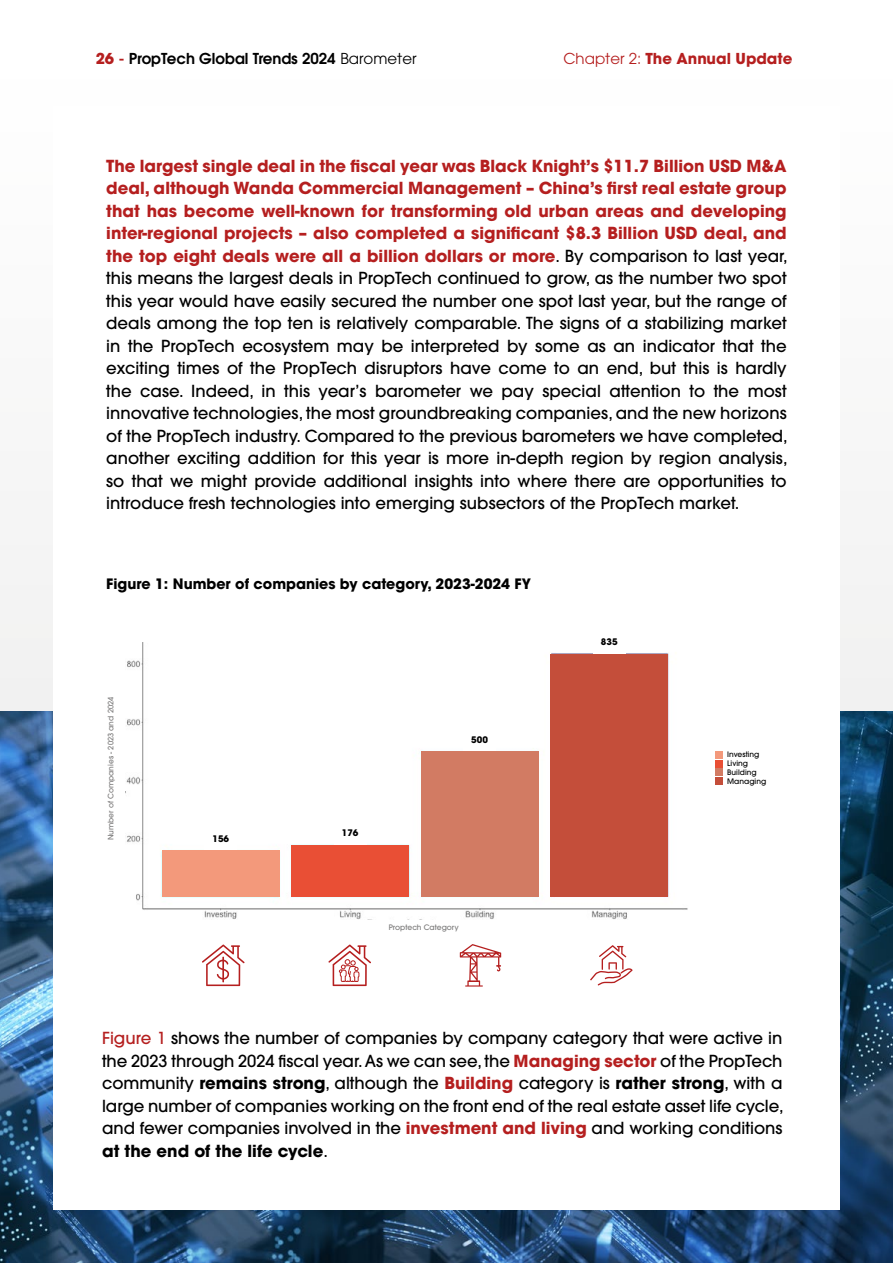
<style>
.page{position:relative;width:893px;height:1263px;background:#fff}
.page>*{position:absolute;margin:0;border:0;box-sizing:border-box;transform-origin:0 0}
.Texte{font:500 16.5px/22.5px "ITC Avant Garde Pro";color:#000;text-align:justify}
.t1{font:600 15px "ITC Avant Garde Pro";color:#000}
.t2{font:700 15px "ITC Avant Garde Pro";color:#b51f1f}
.Figure{font:700 14.25px "ITC Avant Garde Pro";color:#000}
.légende_marge{font:700 9px "ITC Avant Garde Pro";color:#000}
.graph_legende{font:500 7.5px "ITC Avant Garde Pro";color:#000}
.légende_marge-2{font:500 7.5px "ITC Avant Garde Pro";color:#7c7b7b}
.graph_x_y{font:500 7.5px "ITC Avant Garde Pro";color:#7c7b7b}
.s1{font-weight:700;color:#b51f1f}
.s2{color:#b51f1f}
.s3{font-weight:400}
.s4{font-weight:700}
</style>
<div class="page">
<img style="left:0;top:710px;width:893px;height:553px">
<div style="left:53px;top:106px;width:787px;height:1104px;background:#fff"></div>
<svg style="left:328px;top:944px;width:43px;height:42px"></svg>
<svg style="left:202px;top:944px;width:42px;height:42px"></svg>
<svg style="left:460px;top:944px;width:41px;height:42px"></svg>
<svg style="left:590px;top:945px;width:42px;height:40px"></svg>
<img style="left:126px;top:642px;width:562px;height:277px">
<div style="left:204px;top:831px;width:33px;height:19px;background:#fff"></div>
<div style="left:334px;top:826px;width:33px;height:19px;background:#fff"></div>
<div style="left:463px;top:732px;width:33px;height:19px;background:#fff"></div>
<div style="left:593px;top:635px;width:33px;height:19px;background:#fff"></div>
<div style="left:715px;top:751px;width:8px;height:8px;background:#f3997b"></div>
<div style="left:715px;top:760px;width:8px;height:7px;background:#e94f35"></div>
<div style="left:715px;top:768px;width:8px;height:8px;background:#d27b63"></div>
<div style="left:715px;top:777px;width:8px;height:8px;background:#c44e3a"></div>
<div style="left:162px;top:850px;width:118px;height:47px;background:#f3997b"></div>
<div style="left:291px;top:845px;width:118px;height:52px;background:#e94f35"></div>
<div style="left:421px;top:751px;width:117px;height:146px;background:#d27b63"></div>
<div style="left:550px;top:654px;width:118px;height:243px;background:#c44e3a"></div>
<p class="t1" style="left:96px;top:49px;width:322px"><span class="s1">26</span> <span class="s2">-</span> PropTech Global Trends 2024 <span class="s3">Barometer</span></p>
<p class="t2" style="left:563px;top:49px;width:230px"><span class="s3">Chapter 2:</span> The Annual Update</p>
<p class="Texte" style="left:106px;top:154px;width:683px"><span class="s1">The largest single deal in the fiscal year was Black Knight’s $11.7 Billion USD M&amp;A deal, although Wanda Commercial Management – China’s first real estate group that has become well-known for transforming old urban areas and developing inter-regional projects – also completed a significant $8.3 Billion USD deal, and the top eight deals were all a billion dollars or more</span>. By comparison to last year, this means the largest deals in PropTech continued to grow, as the number two spot this year would have easily secured the number one spot last year, but the range of deals among the top ten is relatively comparable. The signs of a stabilizing market in the PropTech ecosystem may be interpreted by some as an indicator that the exciting times of the PropTech disruptors have come to an end, but this is hardly the case. Indeed, in this year’s barometer we pay special attention to the most innovative technologies, the most groundbreaking companies, and the new horizons of the PropTech industry. Compared to the previous barometers we have completed, another exciting addition for this year is more in-depth region by region analysis, so that we might provide additional insights into where there are opportunities to introduce fresh technologies into emerging subsectors of the PropTech market.</p>
<p class="Figure" style="left:106px;top:574px;width:426px">Figure 1: Number of companies by category, 2023-2024 FY</p>
<p class="légende_marge-2" style="left:106px;top:840px;width:145px;rotate:-90deg">Number of Companies - 2023 and 2024</p>
<p class="légende_marge" style="left:212px;top:833px;width:18px">156</p>
<p class="légende_marge" style="left:342px;top:827px;width:18px">176</p>
<p class="légende_marge" style="left:471px;top:733px;width:18px">500</p>
<p class="graph_x_y" style="left:389px;top:922px;width:72px">Proptech Category</p>
<p class="légende_marge" style="left:601px;top:636px;width:18px">835</p>
<p class="graph_legende" style="left:727px;top:749px;width:34px">Investing</p>
<p class="graph_legende" style="left:727px;top:758px;width:22px">Living</p>
<p class="graph_legende" style="left:727px;top:767px;width:31px">Building</p>
<p class="graph_legende" style="left:727px;top:776px;width:40px">Managing</p>
<p class="Texte" style="left:102px;top:1027px;width:683px"><span class="s2">Figure 1</span> shows the number of companies by company category that were active in the 2023 through 2024 fiscal year. As we can see, the <span class="s1">Managing sector</span> of the PropTech community <span class="s4">remains strong</span>, although the <span class="s1">Building</span> category is <span class="s4">rather strong</span>, with a large number of companies working on the front end of the real estate asset life cycle, and fewer companies involved in the <span class="s1">investment and living</span> and working conditions <span class="s4">at the end of the life cycle</span>.</p>
</div>
